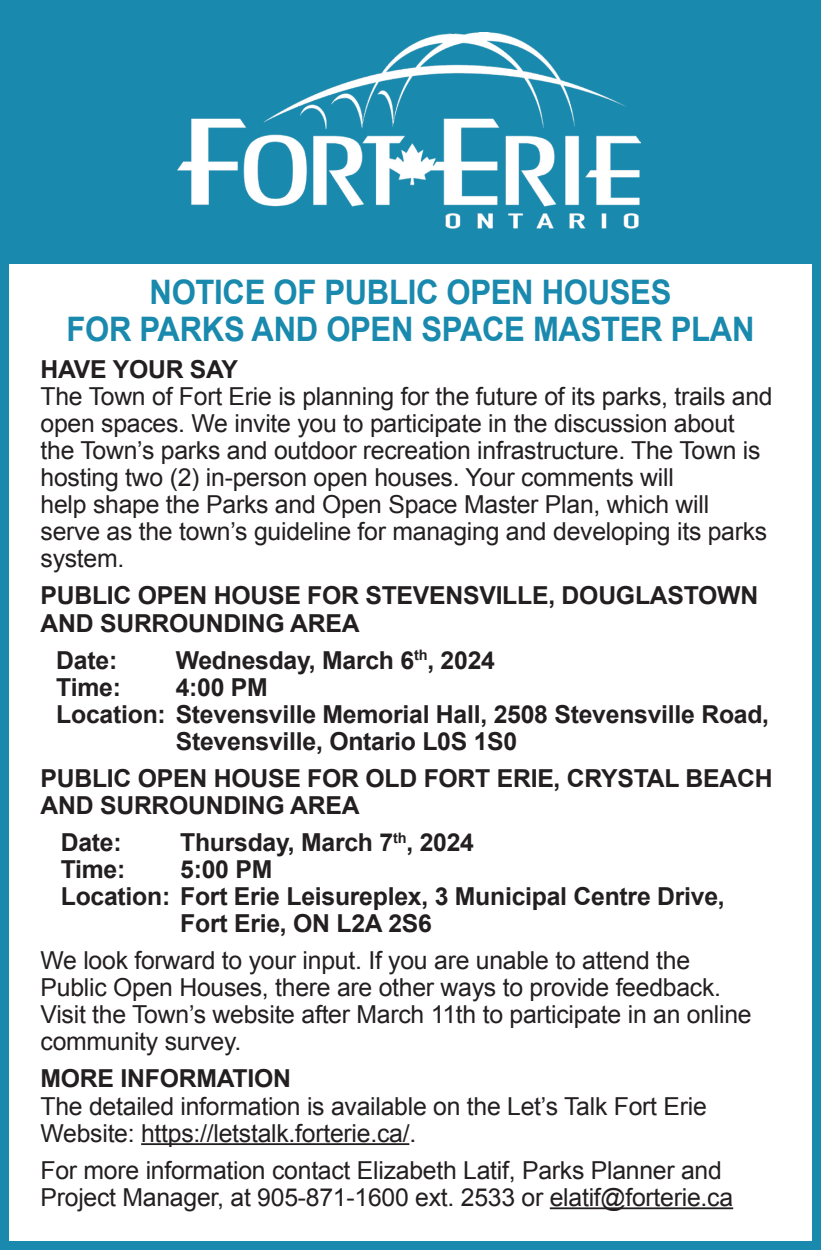
<style>
.page{position:relative;width:821px;height:1250px;background:#fff}
.page>*{position:absolute;margin:0;border:0;box-sizing:border-box;transform-origin:0 0}
.t1{font:700 33.75px/37.1px "Arial";letter-spacing:-.01em;color:#1a89ae;text-align:center;scale:.92 1}
.t2{font:24.75px/27px "Arial";letter-spacing:-.01em;color:#231f20}
.t3{font:700 24.75px/27px "Arial";letter-spacing:-.01em;color:#231f20}
</style>
<div class="page">
<div style="left:0;top:0;width:820px;height:1249px;border:9px solid #1a89ae"></div>
<div style="left:3px;top:2px;width:817px;height:261px;background:#1a89ae"></div>
<img style="left:177px;top:33px;width:462px;height:196px">
<hr style="left:141px;top:1142px;width:268px;height:2px;background:#231f20">
<hr style="left:549px;top:1206px;width:183px;height:2px;background:#231f20">
<h1 class="t1" style="left:66px;top:274px;width:748px">NOTICE OF PUBLIC OPEN HOUSES<br>FOR PARKS AND OPEN SPACE MASTER PLAN</h1>
<p class="t3" style="left:40px;top:357px;width:199px">HAVE YOUR SAY</p>
<p class="t2" style="left:40px;top:383px;width:733px">The Town of Fort Erie is planning for the future of its parks, trails and open spaces. We invite you to participate in the discussion about the Town’s parks and outdoor recreation infrastructure. The Town is hosting two (2) in-person open houses. Your comments will<br>help shape the Parks and Open Space Master Plan, which will serve as the town’s guideline for managing and developing its parks system.</p>
<p class="t3" style="left:40px;top:583px;width:718px">PUBLIC OPEN HOUSE FOR STEVENSVILLE, DOUGLASTOWN<br>AND SURROUNDING AREA</p>
<p class="t3" style="left:56px;top:647px;width:62px">Date:</p>
<p class="t3" style="left:175px;top:647px;width:321px">Wednesday, March 6<sup>th</sup>, 2024</p>
<p class="t3" style="left:56px;top:674px;width:66px">Time:</p>
<p class="t3" style="left:175px;top:674px;width:94px">4:00 PM</p>
<p class="t3" style="left:56px;top:701px;width:714px">Location: Stevensville Memorial Hall, 2508 Stevensville Road,</p>
<p class="t3" style="left:176px;top:728px;width:343px">Stevensville, Ontario L0S 1S0</p>
<p class="t3" style="left:40px;top:765px;width:733px">PUBLIC OPEN HOUSE FOR OLD FORT ERIE, CRYSTAL BEACH<br>AND SURROUNDING AREA</p>
<p class="t3" style="left:61px;top:829px;width:62px">Date:</p>
<p class="t3" style="left:180px;top:829px;width:295px">Thursday, March 7<sup>th</sup>, 2024</p>
<p class="t3" style="left:61px;top:856px;width:66px">Time:</p>
<p class="t3" style="left:180px;top:856px;width:94px">5:00 PM</p>
<p class="t3" style="left:61px;top:883px;width:665px">Location: Fort Erie Leisureplex, 3 Municipal Centre Drive,</p>
<p class="t3" style="left:180px;top:910px;width:253px">Fort Erie, ON L2A 2S6</p>
<p class="t2" style="left:40px;top:947px;width:712px">We look forward to your input. If you are unable to attend the Public Open Houses, there are other ways to provide feedback.<br>Visit the Town’s website after March 11th to participate in an online community survey.</p>
<p class="t3" style="left:40px;top:1065px;width:252px">MORE INFORMATION</p>
<p class="t2" style="left:40px;top:1092px;width:667px">The detailed information is available on the Let’s Talk Fort Erie<br>Website: https://letstalk.forterie.ca/.</p>
<p class="t2" style="left:40px;top:1156px;width:693px">For more information contact Elizabeth Latif, Parks Planner and<br>Project Manager, at 905-871-1600 ext. 2533 or elatif@forterie.ca</p>
</div>
